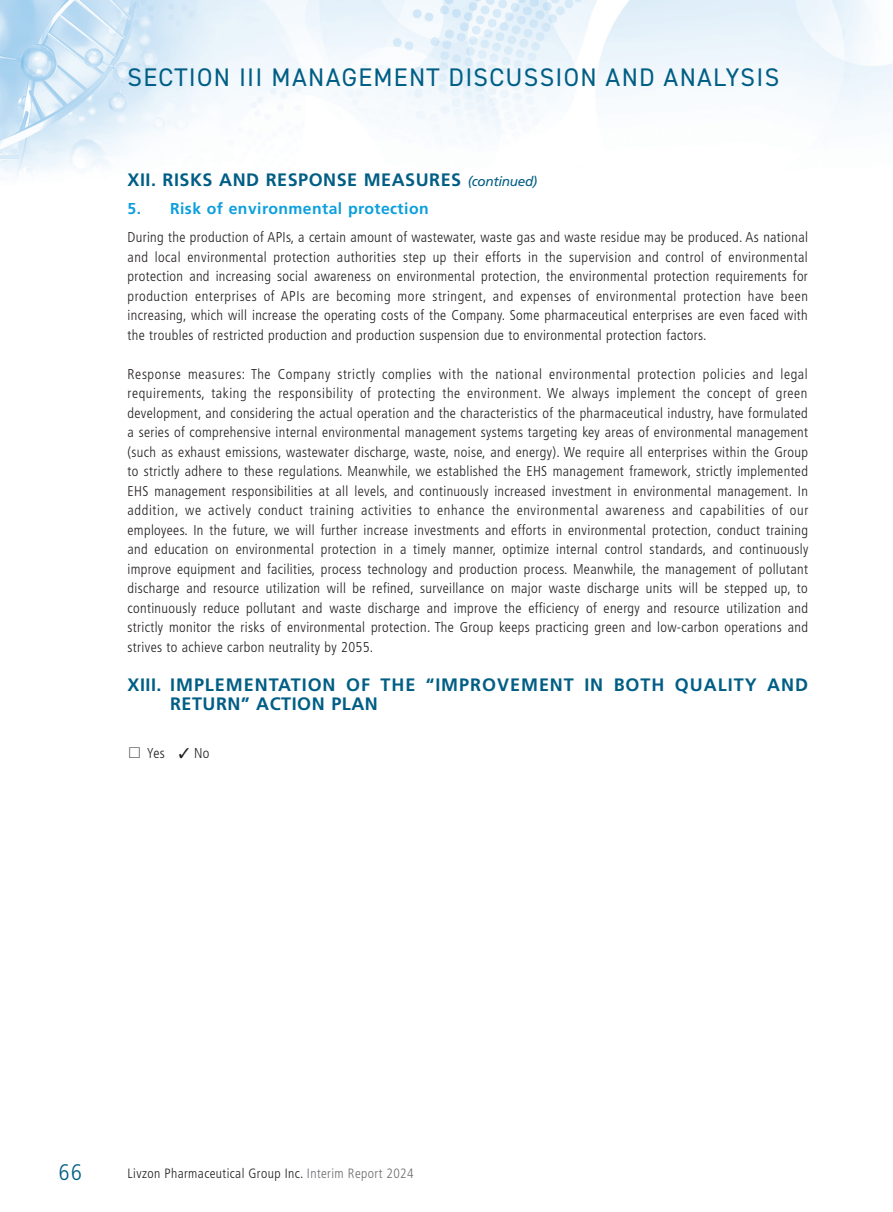
<style>
.page{position:relative;width:893px;height:1212px;background:#fff}
.page>*{position:absolute;margin:0;border:0;box-sizing:border-box;transform-origin:0 0}
.t1{font:25.5px "DIN2014";letter-spacing:.05em;color:#005e85}
.t2{font:300 condensed 22.5px "Frutiger LT Std";color:#005e85}
.t3{font:700 18px/19.5px "Frutiger LT Std";letter-spacing:.055em;color:#005e85}
.t4{font:700 18px "Frutiger LT Std";letter-spacing:.03em;color:#005e85}
.t5{font:700 15.75px "Frutiger LT Std";letter-spacing:.03em;color:#0c9fdc}
.t6{font:300 condensed 14.25px/19.5px "Frutiger LT Std";letter-spacing:.025em;color:#231f20;text-align:justify}
.t7{font:300 condensed 13.5px "Frutiger LT Std";letter-spacing:.03em;color:#231f20}
.s1{font-weight:400;font-style:italic;font-size:13.5px}
.s2{font-family:"M Hei HK";font-stretch:normal}
.s3{color:#6c6d70}
</style>
<div class="page">
<img style="left:0;top:0;width:893px;height:179px">
<h1 class="t1" style="left:128px;top:62px;width:653px">SECTION III MANAGEMENT DISCUSSION AND ANALYSIS</h1>
<p class="t4" style="left:128px;top:169px;width:411px">XII. RISKS AND RESPONSE MEASURES <span class="s1">(continued)</span></p>
<p class="t5" style="left:128px;top:199px;width:303px">5. Risk of environmental protection</p>
<p class="t6" style="left:128px;top:228px;width:682px">During the production of APIs, a certain amount of wastewater, waste gas and waste residue may be produced. As national and local environmental protection authorities step up their efforts in the supervision and control of environmental protection and increasing social awareness on environmental protection, the environmental protection requirements for production enterprises of APIs are becoming more stringent, and expenses of environmental protection have been increasing, which will increase the operating costs of the Company. Some pharmaceutical enterprises are even faced with the troubles of restricted production and production suspension due to environmental protection factors.</p>
<p class="t6" style="left:128px;top:364px;width:682px">Response measures: The Company strictly complies with the national environmental protection policies and legal requirements, taking the responsibility of protecting the environment. We always implement the concept of green development, and considering the actual operation and the characteristics of the pharmaceutical industry, have formulated a series of comprehensive internal environmental management systems targeting key areas of environmental management (such as exhaust emissions, wastewater discharge, waste, noise, and energy). We require all enterprises within the Group to strictly adhere to these regulations. Meanwhile, we established the EHS management framework, strictly implemented EHS management responsibilities at all levels, and continuously increased investment in environmental management. In addition, we actively conduct training activities to enhance the environmental awareness and capabilities of our employees. In the future, we will further increase investments and efforts in environmental protection, conduct training and education on environmental protection in a timely manner, optimize internal control standards, and continuously improve equipment and facilities, process technology and production process. Meanwhile, the management of pollutant discharge and resource utilization will be refined, surveillance on major waste discharge units will be stepped up, to continuously reduce pollutant and waste discharge and improve the efficiency of energy and resource utilization and strictly monitor the risks of environmental protection. The Group keeps practicing green and low-carbon operations and strives to achieve carbon neutrality by 2055.</p>
<p class="t3" style="left:170px;top:675px;width:639px;text-indent:-43px">XIII. IMPLEMENTATION OF THE “IMPROVEMENT IN BOTH QUALITY AND<br>RETURN” ACTION PLAN</p>
<p class="t6" style="left:128px;top:743px;width:84px"><span class="s2">□</span> Yes ✓ No</p>
<h2 class="t2" style="left:59px;top:1159px;width:25px">66</h2>
<p class="t7" style="left:128px;top:1166px;width:288px">Livzon Pharmaceutical Group Inc. <span class="s3">Interim Report 2024</span></p>
</div>
